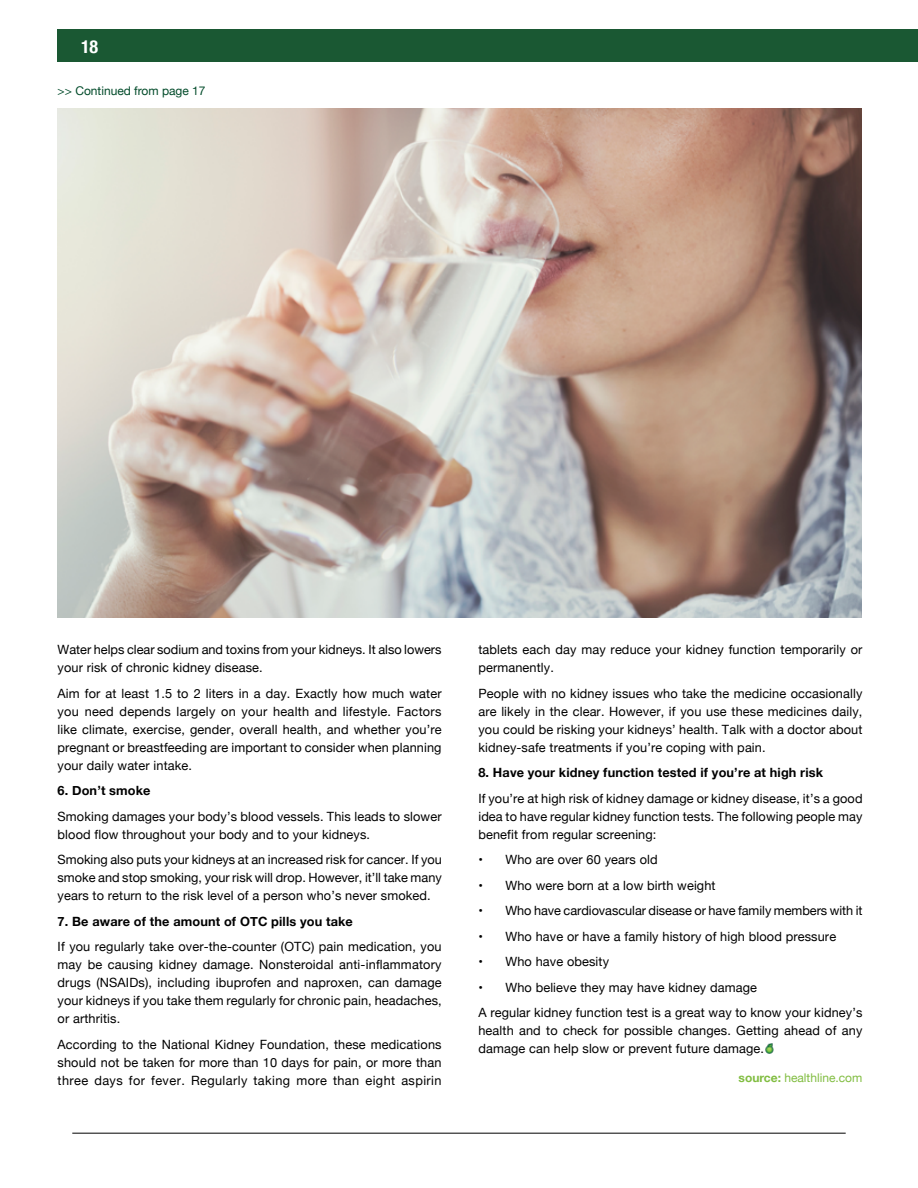
<style>
.page{position:relative;width:918px;height:1188px;background:#fff}
.page>*{position:absolute;margin:0;border:0;box-sizing:border-box;transform-origin:0 0}
.t1{font:700 condensed 18px "Helvetica Neue";color:#fff}
.t2{font:12.75px/18px "Helvetica Neue";letter-spacing:.01em;color:#000;text-align:justify}
.t3{font:700 12.75px "Helvetica Neue";letter-spacing:.01em;color:#000}
.t4{font:12px "Helvetica Neue";color:#81bd41}
.t5{font:12px "Helvetica Neue";color:#014a29}
.s1{font-weight:700}
</style>
<div class="page">
<div style="left:58px;top:29px;width:860px;height:33px;background:#1a5833"></div>
<hr style="left:72px;top:1133px;width:774px;height:1px;background:#000">
<svg style="left:765px;top:1043px;width:9px;height:11px"></svg>
<img style="left:58px;top:109px;width:803px;height:509px">
<h1 class="t1" style="left:81px;top:32px;width:19px">18</h1>
<p class="t5" style="left:58px;top:82px;width:150px">&gt;&gt; Continued from page 17</p>
<p class="t2" style="left:58px;top:641px;width:385px">Water helps clear sodium and toxins from your kidneys. It also lowers your risk of chronic kidney disease.</p>
<p class="t2" style="left:58px;top:685px;width:386px">Aim for at least 1.5 to 2 liters in a day. Exactly how much water you need depends largely on your health and lifestyle. Factors like climate, exercise, gender, overall health, and whether you’re pregnant or breastfeeding are important to consider when planning your daily water intake.</p>
<p class="t3" style="left:58px;top:781px;width:95px">6. Don’t smoke</p>
<p class="t2" style="left:58px;top:808px;width:386px">Smoking damages your body’s blood vessels. This leads to slower blood flow throughout your body and to your kidneys.</p>
<p class="t2" style="left:58px;top:851px;width:386px">Smoking also puts your kidneys at an increased risk for cancer. If you smoke and stop smoking, your risk will drop. However, it’ll take many years to return to the risk level of a person who’s never smoked.</p>
<p class="t3" style="left:58px;top:911px;width:297px">7. Be aware of the amount of OTC pills you take</p>
<p class="t2" style="left:58px;top:938px;width:386px">If you regularly take over-the-counter (OTC) pain medication, you may be causing kidney damage. Nonsteroidal anti-inflammatory drugs (NSAIDs), including ibuprofen and naproxen, can damage your kidneys if you take them regularly for chronic pain, headaches, or arthritis.</p>
<p class="t2" style="left:58px;top:1036px;width:386px">According to the National Kidney Foundation, these medications should not be taken for more than 10 days for pain, or more than three days for fever. Regularly taking more than eight aspirin</p>
<p class="t2" style="left:478px;top:641px;width:386px">tablets each day may reduce your kidney function temporarily or permanently.</p>
<p class="t2" style="left:478px;top:685px;width:386px">People with no kidney issues who take the medicine occasionally are likely in the clear. However, if you use these medicines daily, you could be risking your kidneys’ health. Talk with a doctor about kidney-safe treatments if you’re coping with pain.</p>
<p class="t3" style="left:478px;top:763px;width:346px">8. Have your kidney function tested if you’re at high risk</p>
<p class="t2" style="left:478px;top:790px;width:386px">If you’re at high risk of kidney damage or kidney disease, it’s a good idea to have regular kidney function tests. The following people may benefit from regular screening:</p>
<p class="t2" style="left:478px;top:851px;width:181px">• Who are over 60 years old</p>
<p class="t2" style="left:478px;top:877px;width:239px">• Who were born at a low birth weight</p>
<p class="t2" style="left:478px;top:902px;width:386px">• Who have cardiovascular disease or have family members with it</p>
<p class="t2" style="left:478px;top:928px;width:359px">• Who have or have a family history of high blood pressure</p>
<p class="t2" style="left:478px;top:953px;width:132px">• Who have obesity</p>
<p class="t2" style="left:478px;top:975px;width:386px;line-height:25.5px">• Who believe they may have kidney damage<br>A regular kidney function test is a great way to know your kidney’s</p>
<p class="t2" style="left:478px;top:1022px;width:386px">health and to check for possible changes. Getting ahead of any damage can help slow or prevent future damage.</p>
<p class="t4" style="left:739px;top:1069px;width:125px"><span class="s1">source:</span> healthline.com</p>
</div>
